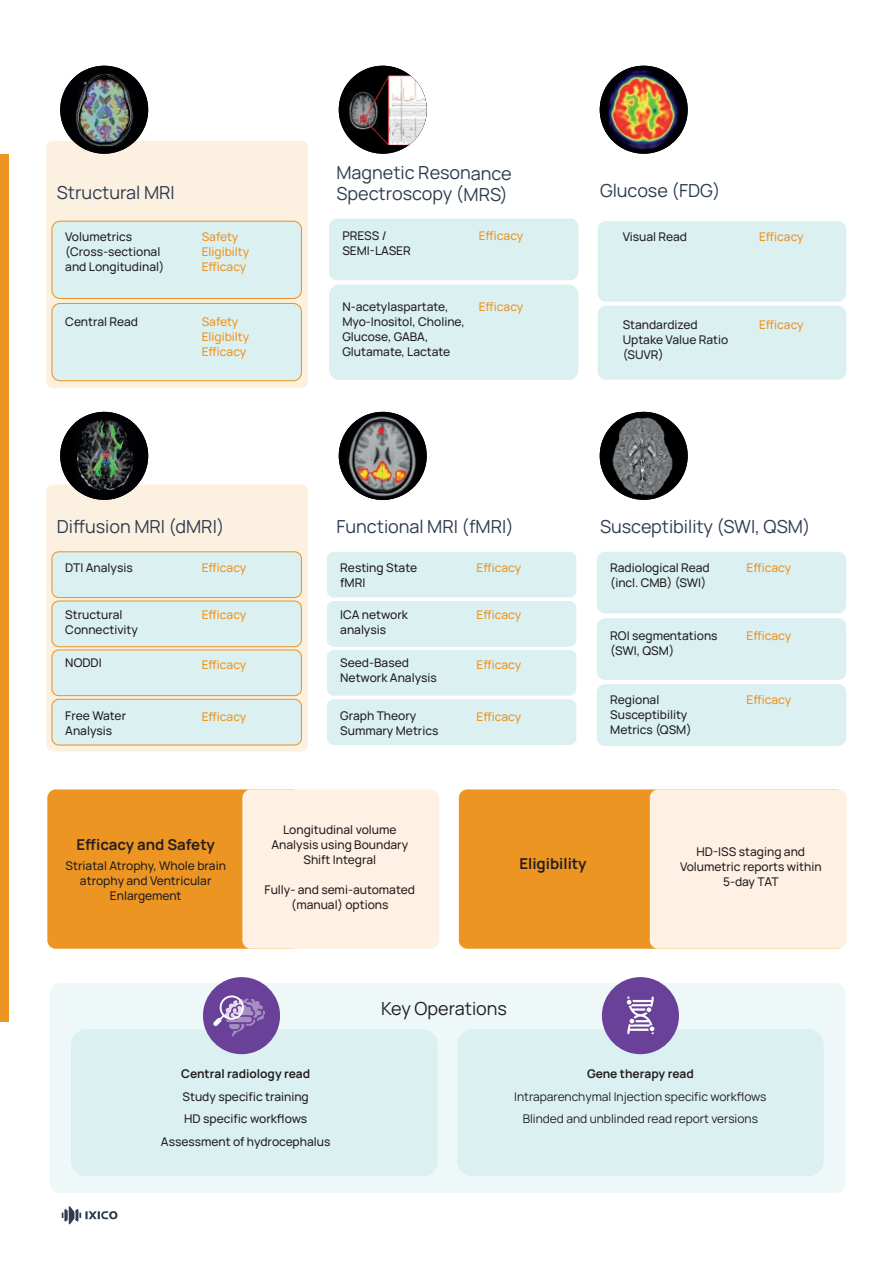
<style>
.page{position:relative;width:893px;height:1263px;background:#fff}
.page>*{position:absolute;margin:0;border:0;box-sizing:border-box;transform-origin:0 0}
.t1{font:18px/21px "Manrope";letter-spacing:-.005em;color:#2e3c51}
.t2{font:18px "Manrope";color:#231f20}
.t3{font:700 15px "Manrope";color:#231f20}
.t4{font:500 12px/15px "Manrope";color:#231f20}
.t5{font:500 12px/15px "Manrope";color:#ed9523}
.t6{font:12px/22.5px "Manrope";color:#231f20;text-align:center}
.t7{font:700 12px "Manrope";color:#231f20}
</style>
<div class="page">
<div style="left:50px;top:983px;width:795px;height:210px;background:#eef8f8;border-radius:10px"></div>
<div style="left:46px;top:141px;width:262px;height:247px;background:#fcf0e0;border-radius:7px"></div>
<div style="left:46px;top:484px;width:262px;height:267px;background:#fcf0e0;border-radius:7px"></div>
<div style="left:52px;top:221px;width:249px;height:77px;background:#dbf0f0;border-radius:8px"></div>
<div style="left:51px;top:221px;width:251px;height:78px;border:1px solid #ed9523;border-radius:8px"></div>
<div style="left:52px;top:303px;width:249px;height:78px;background:#dbf0f0;border-radius:8px"></div>
<div style="left:51px;top:303px;width:251px;height:78px;border:1px solid #ed9523;border-radius:8px"></div>
<div style="left:52px;top:552px;width:249px;height:45px;background:#dbf0f0;border-radius:7px"></div>
<div style="left:51px;top:551px;width:251px;height:47px;border:1px solid #ed9523;border-radius:7px"></div>
<div style="left:52px;top:601px;width:249px;height:46px;background:#dbf0f0;border-radius:7px"></div>
<div style="left:51px;top:600px;width:251px;height:47px;border:1px solid #ed9523;border-radius:7px"></div>
<div style="left:52px;top:650px;width:249px;height:46px;background:#dbf0f0;border-radius:7px"></div>
<div style="left:51px;top:649px;width:251px;height:47px;border:1px solid #ed9523;border-radius:7px"></div>
<div style="left:52px;top:699px;width:249px;height:46px;background:#dbf0f0;border-radius:7px"></div>
<div style="left:51px;top:699px;width:251px;height:46px;border:1px solid #ed9523;border-radius:7px"></div>
<div style="left:47px;top:789px;width:254px;height:160px;background:#ed9523;border-radius:8px"></div>
<div style="left:459px;top:789px;width:386px;height:160px;background:#ed9523;border-radius:8px"></div>
<div style="left:650px;top:789px;width:196px;height:160px;background:#fef1e3;border-radius:8px"></div>
<div style="left:71px;top:1029px;width:367px;height:147px;background:#dbf0f0;border-radius:15px"></div>
<div style="left:457px;top:1029px;width:367px;height:147px;background:#dbf0f0;border-radius:15px"></div>
<svg style="left:62px;top:1206px;width:55px;height:18px"></svg>
<div style="left:60px;top:66px;width:88px;height:88px;background:#000;border-radius:44px"></div>
<img style="left:70px;top:71px;width:70px;height:79px">
<div style="left:598px;top:221px;width:248px;height:81px;background:#dbf0f0;border-radius:8px"></div>
<div style="left:598px;top:306px;width:248px;height:74px;background:#dbf0f0;border-radius:8px"></div>
<div style="left:329px;top:219px;width:249px;height:61px;background:#dbf0f0;border-radius:8px"></div>
<div style="left:329px;top:285px;width:249px;height:95px;background:#dbf0f0;border-radius:11px"></div>
<div style="left:339px;top:66px;width:88px;height:88px;background:#000;border-radius:44px"></div>
<img style="left:347px;top:75px;width:80px;height:70px">
<div style="left:600px;top:66px;width:88px;height:88px;background:#000;border-radius:44px"></div>
<img style="left:605px;top:67px;width:77px;height:84px">
<div style="left:60px;top:412px;width:88px;height:88px;background:#000;border-radius:44px"></div>
<img style="left:75px;top:418px;width:61px;height:73px">
<div style="left:327px;top:552px;width:249px;height:45px;background:#dbf0f0;border-radius:7px"></div>
<div style="left:327px;top:601px;width:249px;height:46px;background:#dbf0f0;border-radius:7px"></div>
<div style="left:327px;top:650px;width:249px;height:46px;background:#dbf0f0;border-radius:7px"></div>
<div style="left:327px;top:699px;width:249px;height:46px;background:#dbf0f0;border-radius:7px"></div>
<div style="left:339px;top:412px;width:88px;height:88px;background:#000;border-radius:44px"></div>
<img style="left:346px;top:415px;width:74px;height:85px">
<div style="left:597px;top:552px;width:249px;height:61px;background:#dbf0f0;border-radius:8px"></div>
<div style="left:597px;top:618px;width:249px;height:62px;background:#dbf0f0;border-radius:8px"></div>
<div style="left:597px;top:684px;width:249px;height:62px;background:#dbf0f0;border-radius:8px"></div>
<div style="left:600px;top:412px;width:88px;height:88px;background:#000;border-radius:44px"></div>
<img style="left:609px;top:412px;width:68px;height:88px">
<div style="left:203px;top:977px;width:77px;height:77px;background:#694198;border-radius:50%"></div>
<div style="left:602px;top:977px;width:77px;height:77px;background:#694198;border-radius:50%"></div>
<svg style="left:627px;top:996px;width:27px;height:38px"></svg>
<svg style="left:213px;top:995px;width:52px;height:41px"></svg>
<div style="left:242px;top:789px;width:197px;height:160px;background:#fef1e3;border-radius:8px"></div>
<div style="left:0;top:154px;width:9px;height:868px;background:#ed9523"></div>
<h1 class="t1" style="left:57px;top:181px;width:119px">Structural MRI</h1>
<p class="t4" style="left:65px;top:229px;width:100px">Volumetrics (Cross-sectional and Longitudinal)</p>
<p class="t5" style="left:202px;top:229px;width:49px">Safety<br>Eligibilty<br>Efficacy</p>
<p class="t4" style="left:65px;top:314px;width:74px">Central Read</p>
<p class="t5" style="left:202px;top:314px;width:49px">Safety<br>Eligibilty<br>Efficacy</p>
<h1 class="t1" style="left:336px;top:162px;width:177px">Magnetic Resonance<br>Spectroscopy (MRS)</h1>
<p class="t4" style="left:342px;top:228px;width:70px">PRESS /<br>SEMI-LASER</p>
<p class="t5" style="left:479px;top:228px;width:46px">Efficacy</p>
<p class="t4" style="left:342px;top:299px;width:124px">N-acetylaspartate,<br>Myo-Inositol, Choline,<br>Glucose, GABA,<br>Glutamate, Lactate</p>
<p class="t5" style="left:479px;top:299px;width:46px">Efficacy</p>
<h1 class="t1" style="left:600px;top:179px;width:122px">Glucose (FDG)</h1>
<p class="t4" style="left:623px;top:229px;width:66px">Visual Read</p>
<p class="t5" style="left:759px;top:229px;width:46px">Efficacy</p>
<p class="t4" style="left:623px;top:316px;width:107px">Standardized<br>Uptake Value Ratio (SUVR)</p>
<p class="t5" style="left:759px;top:316px;width:46px">Efficacy</p>
<h1 class="t1" style="left:57px;top:515px;width:169px">Diffusion MRI (dMRI)</h1>
<p class="t4" style="left:65px;top:559px;width:69px">DTI Analysis</p>
<p class="t5" style="left:202px;top:559px;width:46px">Efficacy</p>
<p class="t4" style="left:65px;top:607px;width:74px">Structural<br>Connectivity</p>
<p class="t5" style="left:202px;top:607px;width:46px">Efficacy</p>
<p class="t4" style="left:65px;top:655px;width:38px">NODDI</p>
<p class="t5" style="left:202px;top:656px;width:46px">Efficacy</p>
<p class="t4" style="left:65px;top:707px;width:62px">Free Water<br>Analysis</p>
<p class="t5" style="left:202px;top:708px;width:46px">Efficacy</p>
<h1 class="t1" style="left:336px;top:515px;width:179px">Functional MRI (fMRI)</h1>
<h1 class="t1" style="left:600px;top:515px;width:212px">Susceptibility (SWI, QSM)</h1>
<p class="t4" style="left:610px;top:559px;width:101px">Radiological Read (incl. CMB) (SWI)</p>
<p class="t5" style="left:747px;top:559px;width:46px">Efficacy</p>
<p class="t4" style="left:340px;top:559px;width:78px">Resting State fMRI</p>
<p class="t5" style="left:477px;top:559px;width:46px">Efficacy</p>
<p class="t4" style="left:340px;top:607px;width:69px">ICA network analysis</p>
<p class="t5" style="left:477px;top:607px;width:46px">Efficacy</p>
<p class="t4" style="left:340px;top:655px;width:98px">Seed-Based<br>Network Analysis</p>
<p class="t5" style="left:477px;top:656px;width:46px">Efficacy</p>
<p class="t4" style="left:340px;top:707px;width:100px">Graph Theory<br>Summary Metrics</p>
<p class="t5" style="left:477px;top:708px;width:46px">Efficacy</p>
<p class="t4" style="left:610px;top:627px;width:109px">ROI segmentations (SWI, QSM)</p>
<p class="t5" style="left:747px;top:627px;width:46px">Efficacy</p>
<p class="t4" style="left:610px;top:691px;width:83px">Regional<br>Susceptibility<br>Metrics (QSM)</p>
<p class="t5" style="left:747px;top:691px;width:46px">Efficacy</p>
<p class="t3" style="left:77px;top:834px;width:140px">Efficacy and Safety</p>
<p class="t4" style="left:66px;top:857px;width:162px;text-align:center">Striatal Atrophy, Whole brain atrophy and Ventricular<br>Enlargement</p>
<p class="t4" style="left:271px;top:822px;width:138px;text-align:center">Longitudinal volume<br>Analysis using Boundary<br>Shift Integral</p>
<p class="t4" style="left:265px;top:882px;width:152px;text-align:center">Fully- and semi-automated (manual) options</p>
<p class="t3" style="left:519px;top:853px;width:69px">Eligibility</p>
<p class="t4" style="left:680px;top:844px;width:143px;text-align:center">HD-ISS staging and<br>Volumetric reports within<br>5-day TAT</p>
<h1 class="t2" style="left:381px;top:996px;width:127px">Key Operations</h1>
<p class="t7" style="left:181px;top:1065px;width:131px">Central radiology read</p>
<p class="t4" style="left:161px;top:1084px;width:171px;line-height:22.5px;text-align:center">Study specific training<br>HD specific workflows<br>Assessment of hydrocephalus</p>
<p class="t7" style="left:587px;top:1065px;width:108px">Gene therapy read</p>
<p class="t6" style="left:514px;top:1084px;width:254px">Intraparenchymal Injection specific workflows<br>Blinded and unblinded read report versions</p>
</div>
